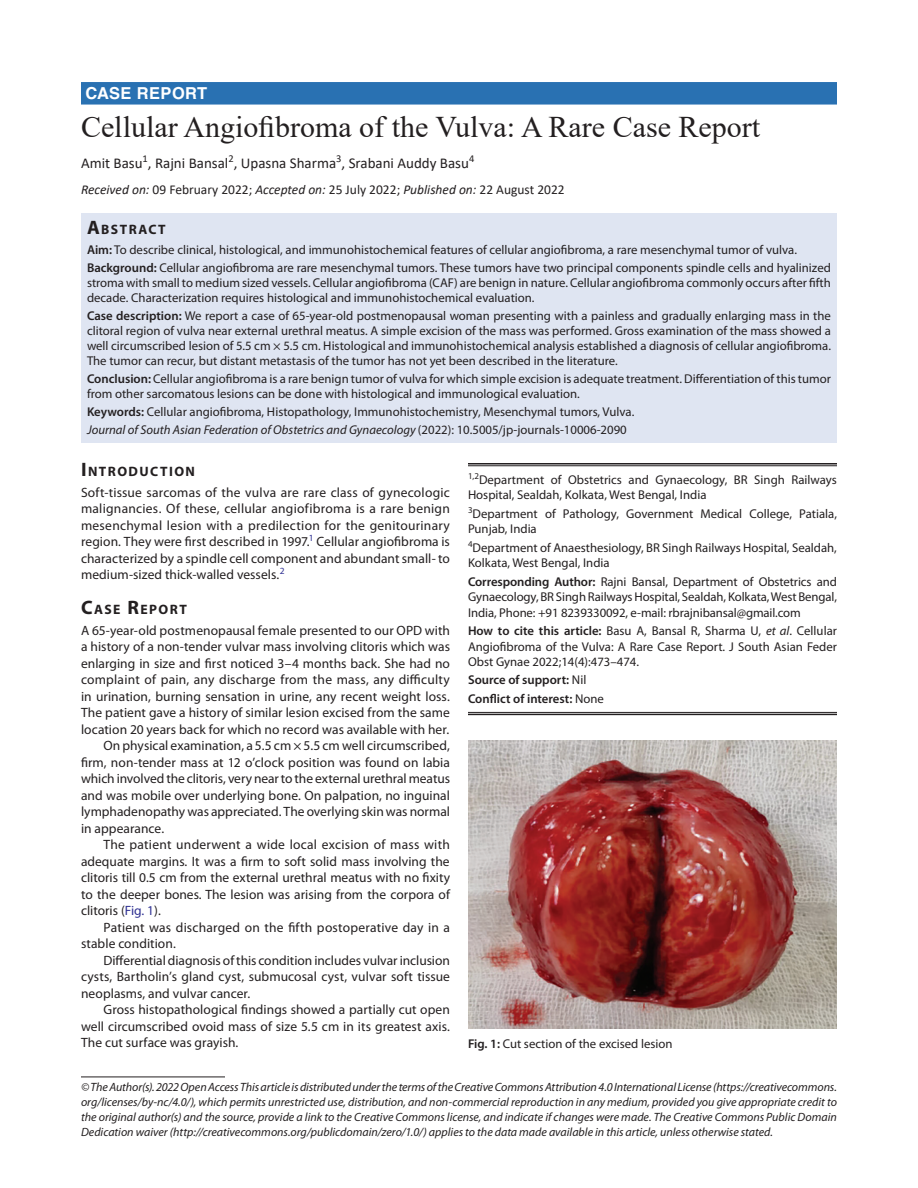
<style>
.page{position:relative;width:918px;height:1188px;background:#fff}
.page>*{position:absolute;margin:0;border:0;box-sizing:border-box;transform-origin:0 0}
.t1{font:30px "Times New Roman";color:#231f20}
.ArticleType{font:700 16.5px "Helvetica LT Std";letter-spacing:.025em;color:#fff}
.AuthorName{font:15px "Calibri";color:#231f20}
.Head-1{font:700 13.65px "Myriad Pro";letter-spacing:.105em;color:#231f20}
.AbstractTitle{font:700 13.65px "Myriad Pro";letter-spacing:.105em;color:#231f20}
.Para-Indent{font:13.5px/16.5px "Myriad Pro";letter-spacing:.005em;color:#231f20;text-align:justify}
.Para-NoIndent{font:13.5px/16.5px "Myriad Pro";color:#231f20;text-align:justify}
.ArticleDate{font:13.5px "Calibri";color:#231f20}
.Abstract-Para-first{font:12.75px/15px "Myriad Pro";color:#231f20;text-align:justify}
.Corresponding_Author{font:12.75px/15.3px "Myriad Pro";letter-spacing:-.01em;color:#231f20;text-align:justify}
.Affiliation{font:12.75px/15.3px "Myriad Pro";color:#231f20}
.How_to_Cite{font:12.75px/15.3px "Myriad Pro";color:#231f20;text-align:justify}
.Affiliation-first{font:12.75px/15.3px "Myriad Pro";color:#231f20}
.JT_DOI{font:italic 12.75px "Myriad Pro";color:#231f20}
.Keywords{font:12.75px "Myriad Pro";color:#231f20}
.FigCaption{font:12.75px "Myriad Pro";color:#231f20}
.COI{font:600 12.75px "Myriad Pro";color:#231f20}
.Source{font:600 12.75px "Myriad Pro";color:#231f20}
.FootNote{font:italic 12px/15px "Myriad Pro";color:#231f20;text-align:justify}
.s1{font-style:italic}
.s2{font-size:19.5px}
.s3{font-weight:600}
.s4{font-style:normal}
.s5{color:#2e3092}
.s6{font-weight:400}
</style>
<div class="page">
<div style="left:81px;top:82px;width:756px;height:23px;background:#2971b2"></div>
<div style="left:81px;top:214px;width:756px;height:25px;background:#dfe5f2"></div>
<div style="left:81px;top:238px;width:756px;height:25px;background:#dfe5f2"></div>
<div style="left:81px;top:256px;width:756px;height:55px;background:#dfe5f2"></div>
<div style="left:81px;top:304px;width:756px;height:70px;background:#dfe5f2"></div>
<div style="left:81px;top:367px;width:756px;height:40px;background:#dfe5f2"></div>
<div style="left:81px;top:400px;width:756px;height:25px;background:#dfe5f2"></div>
<div style="left:81px;top:418px;width:756px;height:25px;background:#dfe5f2"></div>
<hr style="left:468px;top:463px;width:369px;height:2px;background:#231f20">
<hr style="left:468px;top:466px;width:369px;height:1px;background:#231f20">
<hr style="left:468px;top:712px;width:369px;height:1px;background:#231f20">
<hr style="left:468px;top:714px;width:369px;height:1px;background:#231f20">
<hr style="left:81px;top:1077px;width:144px;height:1px;background:#231f20">
<img style="left:468px;top:740px;width:369px;height:289px">
<p class="ArticleType" style="left:86px;top:83px;width:123px">CASE REPORT</p>
<p class="t1" style="left:81px;top:106px;width:681px">Cellular Angiofibroma of the Vulva: A Rare Case Report</p>
<p class="AuthorName" style="left:81px;top:153px;width:395px">Amit Basu<sup>1</sup>, Rajni Bansal<sup>2</sup>, Upasna Sharma<sup>3</sup>, Srabani Auddy Basu<sup>4</sup></p>
<p class="ArticleDate" style="left:81px;top:180px;width:485px"><span class="s1">Received on:</span> 09 February 2022; <span class="s1">Accepted on:</span> 25 July 2022; <span class="s1">Published on:</span> 22 August 2022</p>
<p class="AbstractTitle" style="left:87px;top:221px;width:80px"><span class="s2">A</span>BSTRACT</p>
<p class="Abstract-Para-first" style="left:87px;top:242px;width:712px"><span class="s3">Aim:</span> To describe clinical, histological, and immunohistochemical features of cellular angiofibroma, a rare mesenchymal tumor of vulva.</p>
<p class="Abstract-Para-first" style="left:87px;top:260px;width:745px"><span class="s3">Background:</span> Cellular angiofibroma are rare mesenchymal tumors. These tumors have two principal components spindle cells and hyalinized stroma with small to medium sized vessels. Cellular angiofibroma (CAF) are benign in nature. Cellular angiofibroma commonly occurs after fifth decade. Characterization requires histological and immunohistochemical evaluation.</p>
<p class="Abstract-Para-first" style="left:87px;top:308px;width:746px"><span class="s3">Case description:</span> We report a case of 65-year-old postmenopausal woman presenting with a painless and gradually enlarging mass in the clitoral region of vulva near external urethral meatus. A simple excision of the mass was performed. Gross examination of the mass showed a well circumscribed lesion of 5.5 cm × 5.5 cm. Histological and immunohistochemical analysis established a diagnosis of cellular angiofibroma.<br>The tumor can recur, but distant metastasis of the tumor has not yet been described in the literature.</p>
<p class="Abstract-Para-first" style="left:87px;top:371px;width:746px"><span class="s3">Conclusion:</span> Cellular angiofibroma is a rare benign tumor of vulva for which simple excision is adequate treatment. Differentiation of this tumor from other sarcomatous lesions can be done with histological and immunological evaluation.</p>
<p class="Keywords" style="left:87px;top:404px;width:549px"><span class="s3">Keywords:</span> Cellular angiofibroma, Histopathology, Immunohistochemistry, Mesenchymal tumors, Vulva.</p>
<p class="JT_DOI" style="left:87px;top:422px;width:541px">Journal of South Asian Federation of Obstetrics and Gynaecology <span class="s4">(2022): 10.5005/jp-journals-10006-2090</span></p>
<p class="Head-1" style="left:81px;top:462px;width:116px"><span class="s2">I</span>NTRODUCTION</p>
<p class="Para-NoIndent" style="left:81px;top:484px;width:371px">Soft-tissue sarcomas of the vulva are rare class of gynecologic malignancies. Of these, cellular angiofibroma is a rare benign mesenchymal lesion with a predilection for the genitourinary region. They were first described in 1997.<sup>1</sup> Cellular angiofibroma is characterized by a spindle cell component and abundant small- to medium-sized thick-walled vessels.<sup>2</sup></p>
<p class="Head-1" style="left:81px;top:600px;width:107px"><span class="s2">C</span>ASE <span class="s2">R</span>EPORT</p>
<p class="Para-NoIndent" style="left:81px;top:622px;width:371px">A 65-year-old postmenopausal female presented to our OPD with a history of a non-tender vulvar mass involving clitoris which was enlarging in size and first noticed 3–4 months back. She had no complaint of pain, any discharge from the mass, any difficulty in urination, burning sensation in urine, any recent weight loss.<br>The patient gave a history of similar lesion excised from the same location 20 years back for which no record was available with her.</p>
<p class="Para-Indent" style="left:81px;top:737px;width:371px;text-indent:22px">On physical examination, a 5.5 cm × 5.5 cm well circumscribed, firm, non-tender mass at 12 o’clock position was found on labia which involved the clitoris, very near to the external urethral meatus and was mobile over underlying bone. On palpation, no inguinal lymphadenopathy was appreciated. The overlying skin was normal in appearance.</p>
<p class="Para-Indent" style="left:81px;top:836px;width:371px;text-indent:22px">The patient underwent a wide local excision of mass with adequate margins. It was a firm to soft solid mass involving the clitoris till 0.5 cm from the external urethral meatus with no fixity to the deeper bones. The lesion was arising from the corpora of clitoris (<span class="s5">Fig. 1</span>).</p>
<p class="Para-Indent" style="left:81px;top:919px;width:371px;text-indent:22px">Patient was discharged on the fifth postoperative day in a stable condition.</p>
<p class="Para-Indent" style="left:81px;top:952px;width:371px;text-indent:22px">Differential diagnosis of this condition includes vulvar inclusion cysts, Bartholin’s gland cyst, submucosal cyst, vulvar soft tissue neoplasms, and vulvar cancer.</p>
<p class="Para-Indent" style="left:81px;top:1001px;width:371px;text-indent:22px">Gross histopathological findings showed a partially cut open well circumscribed ovoid mass of size 5.5 cm in its greatest axis.<br>The cut surface was grayish.</p>
<p class="Affiliation-first" style="left:468px;top:472px;width:370px"><sup>1,2</sup>Department of Obstetrics and Gynaecology, BR Singh Railways<br>Hospital, Sealdah, Kolkata, West Bengal, India</p>
<p class="Affiliation" style="left:468px;top:506px;width:370px"><sup>3</sup>Department of Pathology, Government Medical College, Patiala,<br>Punjab, India</p>
<p class="Affiliation" style="left:468px;top:540px;width:370px"><sup>4</sup>Department of Anaesthesiology, BR Singh Railways Hospital, Sealdah,<br>Kolkata, West Bengal, India</p>
<p class="Corresponding_Author" style="left:468px;top:574px;width:371px"><span class="s3">Corresponding Author:</span> Rajni Bansal, Department of Obstetrics and Gynaecology, BR Singh Railways Hospital, Sealdah, Kolkata, West Bengal, India, Phone: +91 8239330092, e-mail: rbrajnibansal@gmail.com</p>
<p class="How_to_Cite" style="left:468px;top:623px;width:371px"><span class="s3">How to cite this article:</span> Basu A, Bansal R, Sharma U, <span class="s1">et al</span>. Cellular Angiofibroma of the Vulva: A Rare Case Report. J South Asian Feder Obst Gynae 2022;14(4):473–474.</p>
<p class="Source" style="left:468px;top:672px;width:120px">Source of support: <span class="s6">Nil</span></p>
<p class="COI" style="left:468px;top:691px;width:137px">Conflict of interest: <span class="s6">None</span></p>
<p class="FigCaption" style="left:468px;top:1035px;width:206px"><span class="s3">Fig. 1:</span> Cut section of the excised lesion</p>
<p class="FootNote" style="left:81px;top:1079px;width:758px">© The Author(s). 2022 Open Access This article is distributed under the terms of the Creative Commons Attribution 4.0 International License (https://creativecommons. org/licenses/by-nc/4.0/), which permits unrestricted use, distribution, and non-commercial reproduction in any medium, provided you give appropriate credit to the original author(s) and the source, provide a link to the Creative Commons license, and indicate if changes were made. The Creative Commons Public Domain Dedication waiver (http://creativecommons.org/publicdomain/zero/1.0/) applies to the data made available in this article, unless otherwise stated.</p>
</div>
